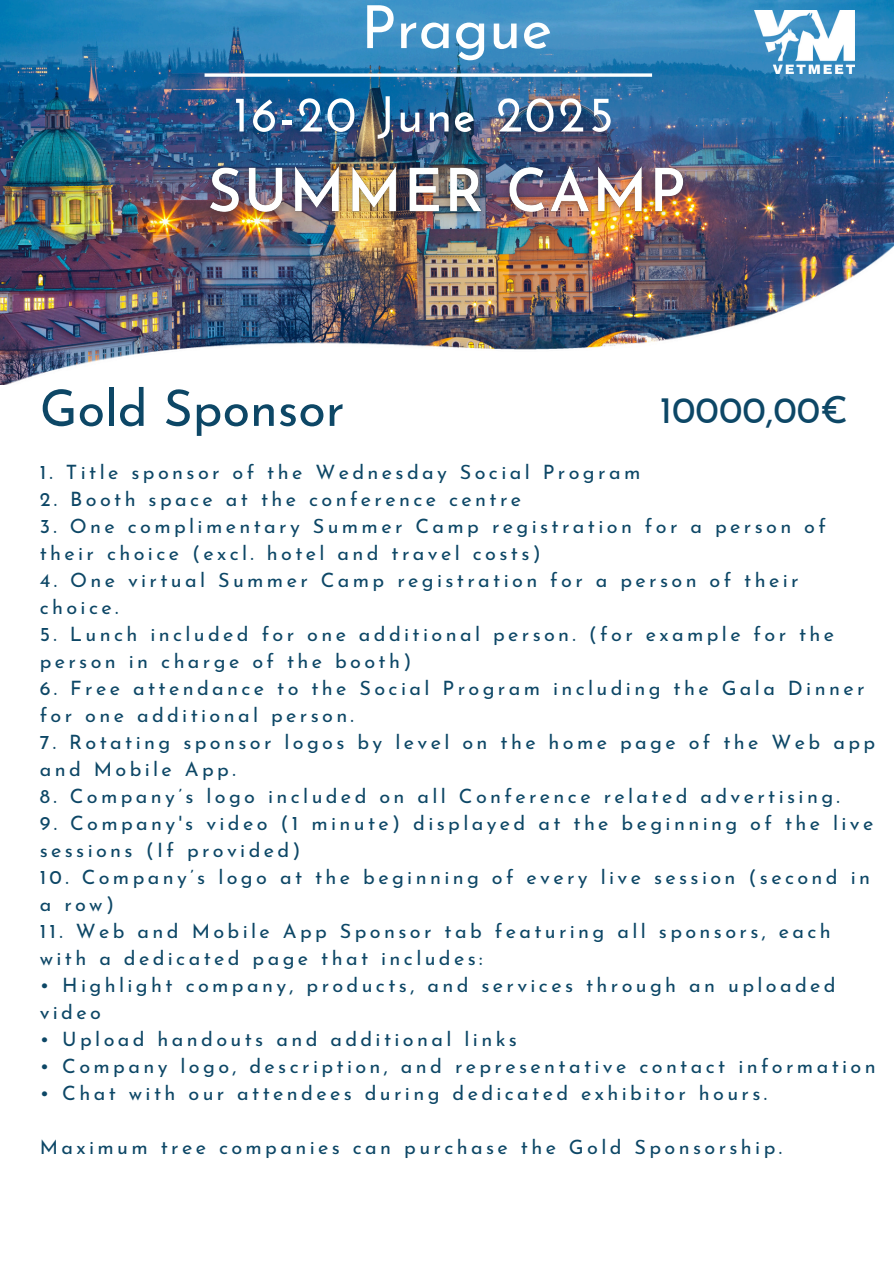
<style>
.page{position:relative;width:894px;height:1264px;background:#fff}
.page>*{position:absolute;margin:0;border:0;box-sizing:border-box;transform-origin:0 0}
.t1{font:59.25px "Josefin Sans";color:#feffff}
.t2{font:700 50.4px "Josefin Sans";letter-spacing:.05em;color:#fff}
.t3{font:50.25px "Josefin Sans";color:#0d4766}
.t4{font:37.5px "Josefin Sans";color:#0d4766}
.t5{font:19.8px/27px "Josefin Sans";letter-spacing:.17em;color:#0d4766}
</style>
<div class="page">
<img style="left:0;top:0;width:893px;height:224px">
<img style="left:0;top:224px;width:893px;height:161px">
<svg style="left:204px;top:73px;width:448px;height:4px"></svg>
<img style="left:754px;top:10px;width:100px;height:63px">
<img style="left:195px;top:152px;width:504px;height:78px">
<p class="t1" style="left:361px;top:4px;width:192px">Prague</p>
<p class="t2" style="left:234px;top:94px;width:381px">16-20 June 2025</p>
<p class="t3" style="left:40px;top:388px;width:306px">Gold Sponsor</p>
<p class="t4" style="left:659px;top:394px;width:190px">10000,00€</p>
<h4 class="t5" style="left:40px;top:460px;width:602px">1. Title sponsor of the Wednesday Social Program</h4>
<h5 class="t5" style="left:40px;top:487px;width:483px">2. Booth space at the conference centre</h5>
<p class="t5" style="left:40px;top:514px;width:787px">3. One complimentary Summer Camp registration for a person of their choice (excl. hotel and travel costs)</p>
<p class="t5" style="left:40px;top:568px;width:760px">4. One virtual Summer Camp registration for a person of their choice.</p>
<p class="t5" style="left:40px;top:622px;width:795px">5. Lunch included for one additional person. (for example for the person in charge of the booth)</p>
<p class="t5" style="left:40px;top:676px;width:826px">6. Free attendance to the Social Program including the Gala Dinner for one additional person.</p>
<p class="t5" style="left:40px;top:730px;width:836px">7. Rotating sponsor logos by level on the home page of the Web app and Mobile App.</p>
<p class="t5" style="left:40px;top:784px;width:801px">8. Company’s logo included on all Conference related advertising.</p>
<p class="t5" style="left:40px;top:811px;width:835px">9. Company's video (1 minute) displayed at the beginning of the live sessions (If provided)</p>
<p class="t5" style="left:40px;top:865px;width:831px">10. Company’s logo at the beginning of every live session (second in a row)</p>
<p class="t5" style="left:40px;top:919px;width:792px">11. Web and Mobile App Sponsor tab featuring all sponsors, each with a dedicated page that includes:</p>
<p class="t5" style="left:40px;top:973px;width:797px">• Highlight company, products, and services through an uploaded video</p>
<p class="t5" style="left:40px;top:1027px;width:478px">• Upload handouts and additional links</p>
<p class="t5" style="left:40px;top:1054px;width:837px">• Company logo, description, and representative contact information</p>
<p class="t5" style="left:40px;top:1081px;width:728px">• Chat with our attendees during dedicated exhibitor hours.</p>
<p class="t5" style="left:40px;top:1135px;width:743px">Maximum tree companies can purchase the Gold Sponsorship.</p>
</div>
